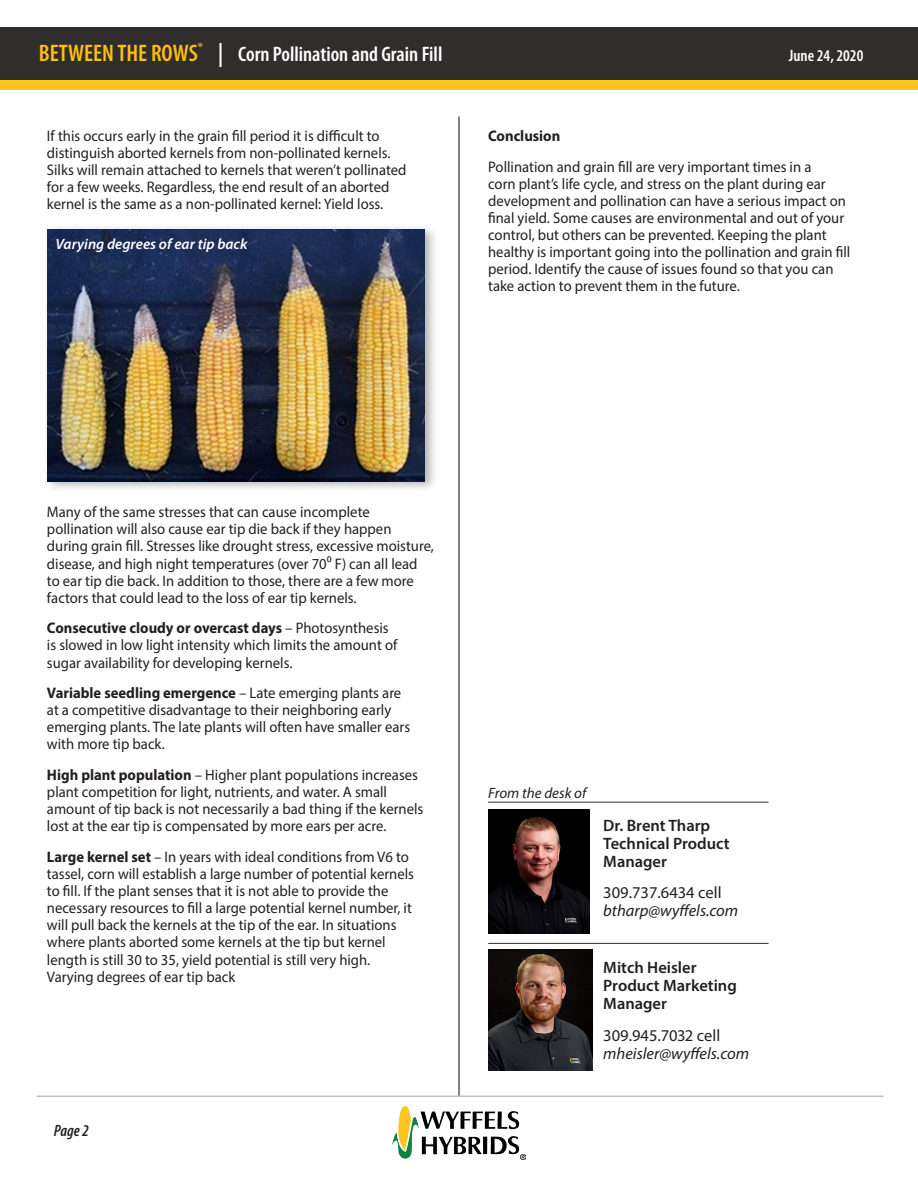
<style>
.page{position:relative;width:918px;height:1188px;background:#fff}
.page>*{position:absolute;margin:0;border:0;box-sizing:border-box;transform-origin:0 0}
.t1{font:600 condensed 21px "Myriad Pro";color:#fff}
.t2{font:600 16.5px "Myriad Pro";color:#231f20}
.t3{font:italic 16.5px "Myriad Pro";color:#231f20}
.t4{font:16.5px "Myriad Pro";color:#231f20}
.t5{font:600 condensed 16.5px "Myriad Pro";color:#fff}
.t6{font:italic 600 condensed 16.5px "Myriad Pro";color:#231f20}
.t7{font:15.3px "Myriad Pro";color:#231f20;scale:.96 1}
.t8{font:700 15.3px "Myriad Pro";color:#231f20;scale:.96 1}
.t9{font:italic 600 15px "Myriad Pro";color:#fff}
.t10{font:italic 15px "Myriad Pro";color:#231f20}
.s1{font-size:24px;color:#fdc011}
.s2{font-size:24px}
.s3{font-weight:400}
.s4{font-weight:700}
</style>
<div class="page">
<div style="left:43px;top:223px;width:395px;height:270px;background:#231f20;opacity:.35"></div>
<img style="left:48px;top:230px;width:376px;height:252px">
<div style="left:0;top:80px;width:918px;height:10px;background:#fdc31f"></div>
<div style="left:0;top:27px;width:918px;height:53px;background:#302d2d"></div>
<img style="left:488px;top:809px;width:102px;height:124px">
<hr style="left:488px;top:802px;width:281px;height:1px;background:#231f20">
<hr style="left:488px;top:943px;width:281px;height:1px;background:#231f20">
<img style="left:488px;top:950px;width:105px;height:120px">
<hr style="left:37px;top:1096px;width:846px;height:1px;background:#bdbebe">
<hr style="left:459px;top:117px;width:1px;height:979px;background:#040503">
<img style="left:392px;top:1106px;width:134px;height:53px">
<p class="t1" style="left:39px;top:41px;width:405px"><span class="s1">BETWEEN THE ROWS</span><sup>®</sup> <span class="s2">|</span> Corn Pollination and Grain Fill</p>
<p class="t5" style="left:789px;top:45px;width:76px">June 24, 2020</p>
<p class="t7" style="left:47px;top:127px;width:348px">If this occurs early in the grain fill period it is difficult to</p>
<p class="t7" style="left:47px;top:144px;width:359px">distinguish aborted kernels from non-pollinated kernels.</p>
<p class="t7" style="left:47px;top:161px;width:376px">Silks will remain attached to kernels that weren’t pollinated</p>
<p class="t7" style="left:47px;top:178px;width:358px">for a few weeks. Regardless, the end result of an aborted</p>
<p class="t7" style="left:47px;top:195px;width:352px">kernel is the same as a non-pollinated kernel: Yield loss.</p>
<p class="t9" style="left:56px;top:234px;width:193px">Varying degrees of ear tip back</p>
<p class="t8" style="left:488px;top:126px;width:77px">Conclusion</p>
<p class="t7" style="left:488px;top:157px;width:338px">Pollination and grain fill are very important times in a</p>
<p class="t7" style="left:488px;top:174px;width:353px">corn plant’s life cycle, and stress on the plant during ear</p>
<p class="t7" style="left:488px;top:191px;width:374px">development and pollination can have a serious impact on</p>
<p class="t7" style="left:488px;top:208px;width:372px">final yield. Some causes are environmental and out of your</p>
<p class="t7" style="left:488px;top:226px;width:354px">control, but others can be prevented. Keeping the plant</p>
<p class="t7" style="left:488px;top:243px;width:379px">healthy is important going into the pollination and grain fill</p>
<p class="t7" style="left:488px;top:260px;width:361px">period. Identify the cause of issues found so that you can</p>
<p class="t7" style="left:488px;top:277px;width:264px">take action to prevent them in the future.</p>
<p class="t7" style="left:47px;top:503px;width:338px">Many of the same stresses that can cause incomplete</p>
<p class="t7" style="left:47px;top:520px;width:360px">pollination will also cause ear tip die back if they happen</p>
<p class="t7" style="left:47px;top:537px;width:405px">during grain fill. Stresses like drought stress, excessive moisture,</p>
<p class="t7" style="left:47px;top:554px;width:388px">disease, and high night temperatures (over 70⁰ F) can all lead</p>
<p class="t7" style="left:47px;top:571px;width:384px">to ear tip die back. In addition to those, there are a few more</p>
<p class="t7" style="left:47px;top:588px;width:324px">factors that could lead to the loss of ear tip kernels.</p>
<p class="t8" style="left:47px;top:618px;width:358px">Consecutive cloudy or overcast days <span class="s3">– Photosynthesis</span></p>
<p class="t7" style="left:47px;top:636px;width:366px">is slowed in low light intensity which limits the amount of</p>
<p class="t7" style="left:47px;top:653px;width:257px">sugar availability for developing kernels.</p>
<p class="t8" style="left:47px;top:683px;width:371px">Variable seedling emergence <span class="s3">– Late emerging plants are</span></p>
<p class="t7" style="left:47px;top:701px;width:360px">at a competitive disadvantage to their neighboring early</p>
<p class="t7" style="left:47px;top:718px;width:380px">emerging plants. The late plants will often have smaller ears</p>
<p class="t7" style="left:47px;top:735px;width:124px">with more tip back.</p>
<p class="t7" style="left:47px;top:766px;width:388px"><span class="s4">High plant population</span> – Higher plant populations increases</p>
<p class="t7" style="left:47px;top:783px;width:356px">plant competition for light, nutrients, and water. A small</p>
<p class="t7" style="left:47px;top:800px;width:394px">amount of tip back is not necessarily a bad thing if the kernels</p>
<p class="t7" style="left:47px;top:817px;width:355px">lost at the ear tip is compensated by more ears per acre.</p>
<p class="t7" style="left:47px;top:847px;width:379px"><span class="s4">Large kernel set</span> – In years with ideal conditions from V6 to</p>
<p class="t7" style="left:47px;top:865px;width:384px">tassel, corn will establish a large number of potential kernels</p>
<p class="t7" style="left:47px;top:882px;width:357px">to fill. If the plant senses that it is not able to provide the</p>
<p class="t7" style="left:47px;top:899px;width:382px">necessary resources to fill a large potential kernel number, it</p>
<p class="t7" style="left:47px;top:916px;width:366px">will pull back the kernels at the tip of the ear. In situations</p>
<p class="t7" style="left:47px;top:933px;width:354px">where plants aborted some kernels at the tip but kernel</p>
<p class="t7" style="left:47px;top:950px;width:338px">length is still 30 to 35, yield potential is still very high.</p>
<p class="t7" style="left:47px;top:967px;width:198px">Varying degrees of ear tip back</p>
<p class="t6" style="left:54px;top:1120px;width:37px">Page 2</p>
<p class="t10" style="left:488px;top:784px;width:100px">From the desk of</p>
<p class="t2" style="left:603px;top:814px;width:109px">Dr. Brent Tharp</p>
<p class="t2" style="left:603px;top:832px;width:128px">Technical Product</p>
<p class="t2" style="left:603px;top:850px;width:65px">Manager</p>
<p class="t4" style="left:603px;top:882px;width:120px">309.737.6434 cell</p>
<p class="t3" style="left:603px;top:900px;width:136px">btharp@wyffels.com</p>
<p class="t2" style="left:603px;top:957px;width:95px">Mitch Heisler</p>
<p class="t2" style="left:603px;top:975px;width:135px">Product Marketing</p>
<p class="t2" style="left:603px;top:993px;width:65px">Manager</p>
<p class="t4" style="left:603px;top:1025px;width:118px">309.945.7032 cell</p>
<p class="t3" style="left:603px;top:1043px;width:147px">mheisler@wyffels.com</p>
</div>
